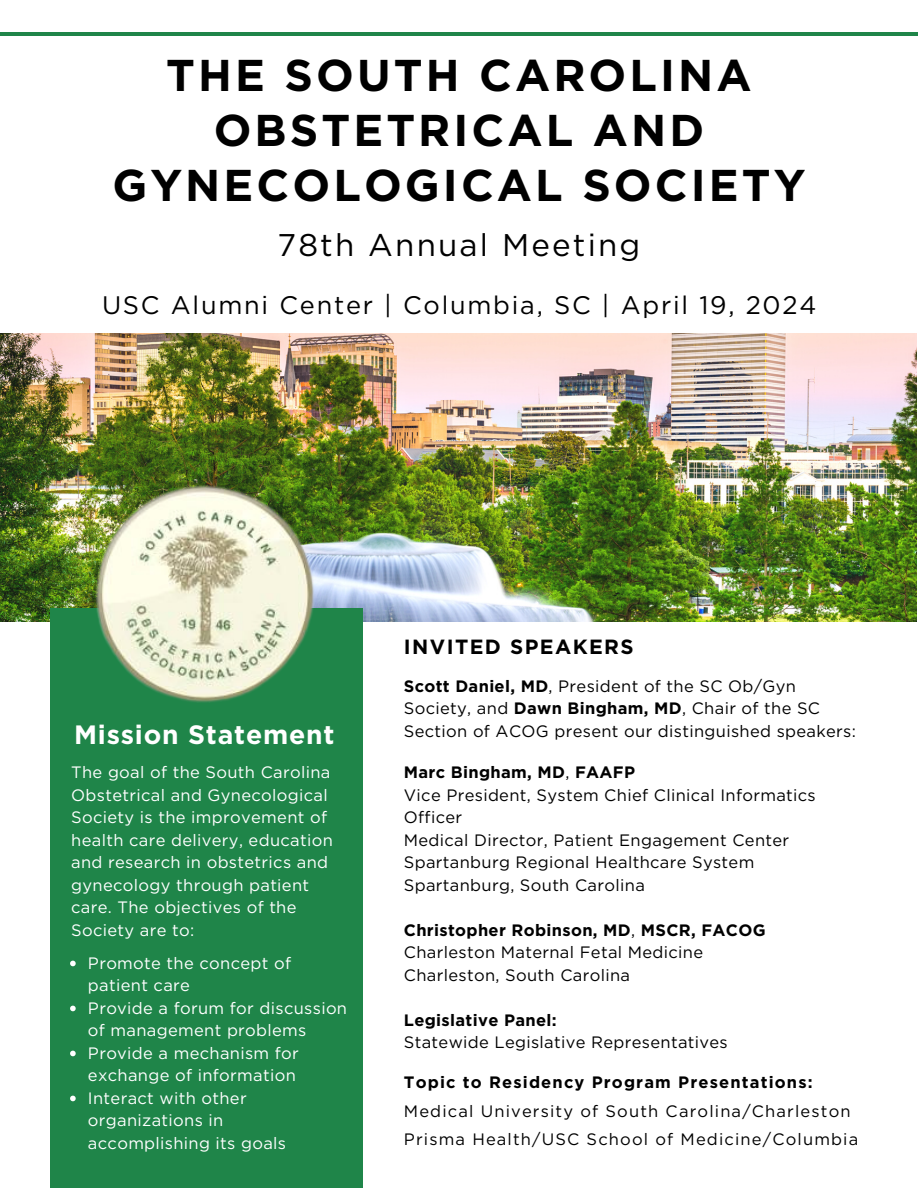
<style>
.page{position:relative;width:918px;height:1188px;background:#fff}
.page>*{position:absolute;margin:0;border:0;box-sizing:border-box;transform-origin:0 0}
.t1{font:700 44.55px/55.2px "Gotham";letter-spacing:.07em;color:#000;text-align:center}
.t2{font:31.35px "Gotham";letter-spacing:.07em;color:#000}
.t3{font:700 26.55px "Gotham";letter-spacing:.03em;color:#fff}
.t4{font:25.35px "Gotham";letter-spacing:.07em;color:#000}
.t5{font:700 20.55px "Gotham";letter-spacing:.07em;color:#000}
.t6{font:16.5px/22.5px "Gotham";letter-spacing:.02em;color:#fff}
.t7{font:16.5px/22.5px "Gotham";letter-spacing:.02em;color:#000}
.t8{font:16.5px "Gotham";letter-spacing:.07em;color:#000}
.t9{font:700 16.5px "Gotham";letter-spacing:.02em;color:#000}
.t10{font:700 16.5px "Gotham";letter-spacing:.07em;color:#000}
.s1{font-weight:700}
.s2{font-weight:400}
</style>
<div class="page">
<hr style="left:0;top:32px;width:918px;height:3px;background:#1f8549">
<img style="left:0;top:334px;width:916px;height:288px">
<div style="left:51px;top:608px;width:312px;height:580px;background:#1f8549"></div>
<img style="left:95px;top:483px;width:224px;height:220px">
<svg style="left:70px;top:961px;width:6px;height:5px"></svg>
<svg style="left:70px;top:1006px;width:6px;height:5px"></svg>
<svg style="left:70px;top:1051px;width:6px;height:5px"></svg>
<svg style="left:70px;top:1096px;width:6px;height:5px"></svg>
<h2 class="t1" style="left:112px;top:47px;width:695px">THE SOUTH CAROLINA<br>OBSTETRICAL AND<br>GYNECOLOGICAL SOCIETY</h2>
<h4 class="t2" style="left:278px;top:226px;width:364px">78th Annual Meeting</h4>
<p class="t4" style="left:102px;top:289px;width:716px">USC Alumni Center | Columbia, SC | April 19, 2024</p>
<p class="t5" style="left:404px;top:634px;width:231px">INVITED SPEAKERS</p>
<p class="t7" style="left:404px;top:675px;width:418px"><span class="s1">Scott Daniel, MD</span>, President of the SC Ob/Gyn<br>Society, and <span class="s1">Dawn Bingham, MD</span>, Chair of the SC</p>
<h5 class="t3" style="left:74px;top:718px;width:262px">Mission Statement</h5>
<p class="t7" style="left:404px;top:720px;width:454px">Section of ACOG present our distinguished speakers:</p>
<p class="t6" style="left:71px;top:761px;width:263px">The goal of the South Carolina<br>Obstetrical and Gynecological<br>Society is the improvement of health care delivery, education and research in obstetrics and gynecology through patient care. The objectives of the<br>Society are to:</p>
<h3 class="t6" style="left:88px;top:951px;width:205px">Promote the concept of patient care</h3>
<p class="t6" style="left:88px;top:996px;width:261px">Provide a forum for discussion of management problems</p>
<p class="t6" style="left:88px;top:1041px;width:212px">Provide a mechanism for exchange of information</p>
<p class="t6" style="left:88px;top:1086px;width:200px">Interact with other organizations in accomplishing its goals</p>
<p class="t9" style="left:404px;top:762px;width:233px">Marc Bingham, MD<span class="s2">,</span> FAAFP</p>
<p class="t7" style="left:404px;top:784px;width:413px">Vice President, System Chief Clinical Informatics<br>Officer</p>
<p class="t7" style="left:404px;top:829px;width:387px">Medical Director, Patient Engagement Center</p>
<p class="t7" style="left:404px;top:851px;width:352px">Spartanburg Regional Healthcare System</p>
<p class="t7" style="left:404px;top:874px;width:243px">Spartanburg, South Carolina</p>
<p class="t9" style="left:404px;top:920px;width:363px">Christopher Robinson, MD<span class="s2">,</span> MSCR, FACOG</p>
<p class="t7" style="left:404px;top:941px;width:301px">Charleston Maternal Fetal Medicine</p>
<p class="t7" style="left:404px;top:964px;width:228px">Charleston, South Carolina</p>
<p class="t9" style="left:404px;top:1010px;width:154px">Legislative Panel:</p>
<p class="t7" style="left:404px;top:1031px;width:325px">Statewide Legislative Representatives</p>
<p class="t10" style="left:404px;top:1073px;width:410px">Topic to Residency Program Presentations:</p>
<p class="t8" style="left:404px;top:1101px;width:448px">Medical University of South Carolina/Charleston</p>
<p class="t8" style="left:404px;top:1129px;width:456px">Prisma Health/USC School of Medicine/Columbia</p>
</div>
